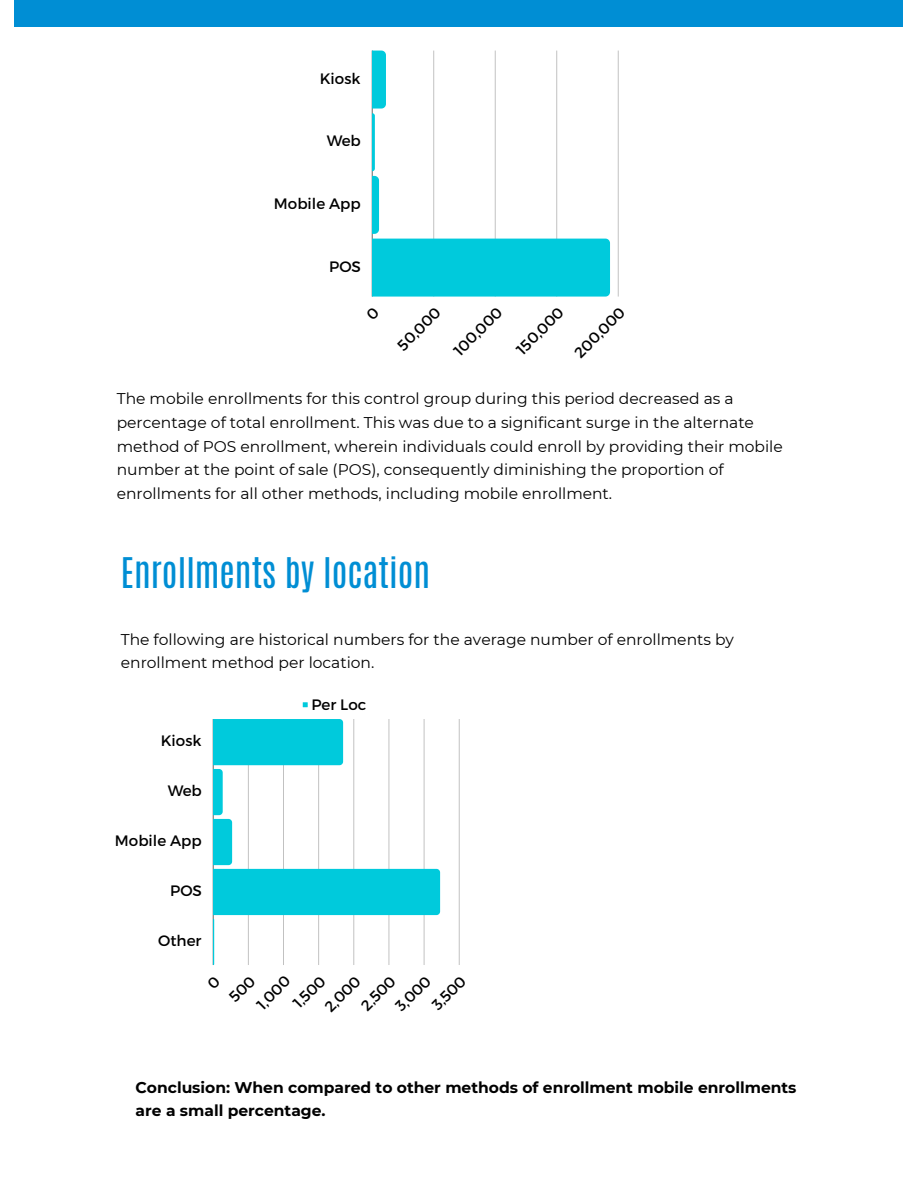
<style>
.page{position:relative;width:918px;height:1188px;background:#fff}
.page>*{position:absolute;margin:0;border:0;box-sizing:border-box;transform-origin:0 0}
.t1{font:35.25px "Antonio";color:#008ed4}
.t2{font:15.45px/23.7px "Montserrat";color:#000}
.t3{font:700 15.45px/23.7px "Montserrat";color:#000}
.t4{font:15.15px "Montserrat";color:#000}
</style>
<div class="page">
<div style="left:15px;top:0;width:888px;height:27px;background:#008ed4"></div>
<svg style="left:303px;top:702px;width:5px;height:5px"></svg>
<hr style="left:459px;top:719px;width:1px;height:246px;background:#000">
<svg style="left:213px;top:719px;width:227px;height:246px"></svg>
<hr style="left:618px;top:51px;width:1px;height:246px;background:#000">
<svg style="left:372px;top:51px;width:238px;height:246px"></svg>
<p class="t4" style="left:320px;top:68px;width:42px">Kiosk</p>
<p class="t4" style="left:327px;top:131px;width:35px">Web</p>
<p class="t4" style="left:274px;top:194px;width:88px">Mobile App</p>
<p class="t4" style="left:329px;top:256px;width:33px">POS</p>
<p class="t4" style="left:393px;top:341px;width:55px;rotate:-45deg">50,000</p>
<p class="t4" style="left:449px;top:346px;width:63px;rotate:-45deg">100,000</p>
<p class="t4" style="left:512px;top:345px;width:61px;rotate:-45deg">150,000</p>
<p class="t4" style="left:570px;top:348px;width:66px;rotate:-45deg">200,000</p>
<p class="t2" style="left:117px;top:387px;width:668px">The mobile enrollments for this control group during this period decreased as a percentage of total enrollment. This was due to a significant surge in the alternate method of POS enrollment, wherein individuals could enroll by providing their mobile number at the point of sale (POS), consequently diminishing the proportion of enrollments for all other methods, including mobile enrollment.</p>
<p class="t1" style="left:121px;top:548px;width:311px">Enrollments by location</p>
<h1 class="t2" style="left:121px;top:627px;width:615px">The following are historical numbers for the average number of enrollments by enrollment method per location.</h1>
<p class="t4" style="left:161px;top:731px;width:42px">Kiosk</p>
<p class="t4" style="left:168px;top:781px;width:35px">Web</p>
<p class="t4" style="left:115px;top:831px;width:88px">Mobile App</p>
<p class="t4" style="left:170px;top:881px;width:33px">POS</p>
<p class="t4" style="left:158px;top:931px;width:45px">Other</p>
<p class="t4" style="left:311px;top:695px;width:56px">Per Loc</p>
<p class="t4" style="left:252px;top:1000px;width:42px;rotate:-45deg">1,000</p>
<p class="t4" style="left:289px;top:999px;width:40px;rotate:-45deg">1,500</p>
<p class="t4" style="left:320px;top:1002px;width:45px;rotate:-45deg">2,000</p>
<p class="t4" style="left:357px;top:1001px;width:43px;rotate:-45deg">2,500</p>
<p class="t4" style="left:391px;top:1002px;width:44px;rotate:-45deg">3,000</p>
<p class="t4" style="left:428px;top:1000px;width:42px;rotate:-45deg">3,500</p>
<h2 class="t3" style="left:136px;top:1075px;width:662px">Conclusion: When compared to other methods of enrollment mobile enrollments are a small percentage.</h2>
</div>
